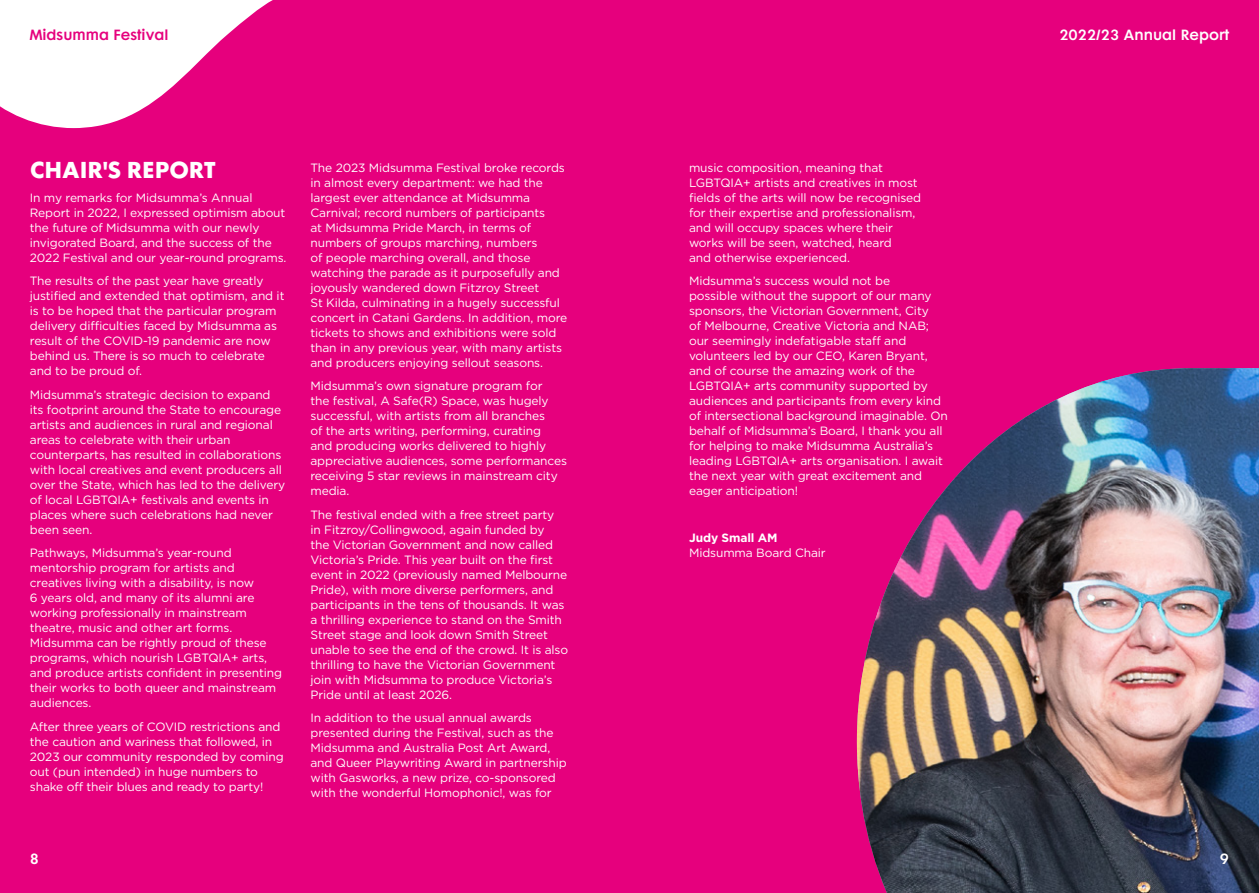
<style>
.page{position:relative;width:1259px;height:893px;background:#e6007d}
.page>*{position:absolute;margin:0;border:0;box-sizing:border-box;transform-origin:0 0}
.t1{font:21px "Futura Maxi CG Bold";letter-spacing:-.005em;color:#fff}
.t2{font:13.5px "Futura Maxi CG Demi";color:#fff}
.t3{font:13.5px "Futura Maxi CG Demi";color:#e6007d}
.t4{font:12px/15px "Gotham";letter-spacing:-.01em;color:#fff}
.t5{font:700 12px "Gotham";letter-spacing:-.01em;color:#fff}
</style>
<div class="page">
<svg style="left:0;top:0;width:273px;height:128px"></svg>
<img style="left:857px;top:368px;width:402px;height:525px">
<p class="t3" style="left:30px;top:27px;width:140px">Midsumma Festival</p>
<p class="t2" style="left:1059px;top:27px;width:171px">2022/23 Annual Report</p>
<h1 class="t1" style="left:30px;top:156px;width:187px">CHAIR'S REPORT</h1>
<p class="t4" style="left:30px;top:190px;width:258px">In my remarks for Midsumma’s Annual Report in 2022, I expressed optimism about the future of Midsumma with our newly invigorated Board, and the success of the 2022 Festival and our year-round programs.</p>
<p class="t4" style="left:30px;top:273px;width:256px">The results of the past year have greatly justified and extended that optimism, and it is to be hoped that the particular program delivery difficulties faced by Midsumma as result of the COVID-19 pandemic are now behind us. There is so much to celebrate and to be proud of.</p>
<p class="t4" style="left:30px;top:387px;width:257px">Midsumma’s strategic decision to expand its footprint around the State to encourage artists and audiences in rural and regional areas to celebrate with their urban counterparts, has resulted in collaborations with local creatives and event producers all over the State, which has led to the delivery of local LGBTQIA+ festivals and events in places where such celebrations had never been seen.</p>
<p class="t4" style="left:30px;top:545px;width:254px">Pathways, Midsumma’s year-round mentorship program for artists and creatives living with a disability, is now<br>6 years old, and many of its alumni are working professionally in mainstream theatre, music and other art forms.<br>Midsumma can be rightly proud of these programs, which nourish LGBTQIA+ arts, and produce artists confident in presenting their works to both queer and mainstream audiences.</p>
<p class="t4" style="left:30px;top:719px;width:255px">After three years of COVID restrictions and the caution and wariness that followed, in 2023 our community responded by coming out (pun intended) in huge numbers to shake off their blues and ready to party!</p>
<p class="t4" style="left:310px;top:160px;width:258px">The 2023 Midsumma Festival broke records in almost every department: we had the largest ever attendance at Midsumma Carnival; record numbers of participants<br>at Midsumma Pride March, in terms of numbers of groups marching, numbers<br>of people marching overall, and those watching the parade as it purposefully and joyously wandered down Fitzroy Street<br>St Kilda, culminating in a hugely successful concert in Catani Gardens. In addition, more tickets to shows and exhibitions were sold than in any previous year, with many artists and producers enjoying sellout seasons.</p>
<p class="t4" style="left:310px;top:378px;width:258px">Midsumma’s own signature program for<br>the festival, A Safe(R) Space, was hugely successful, with artists from all branches<br>of the arts writing, performing, curating<br>and producing works delivered to highly appreciative audiences, some performances receiving 5 star reviews in mainstream city media.</p>
<p class="t4" style="left:310px;top:507px;width:259px">The festival ended with a free street party<br>in Fitzroy/Collingwood, again funded by<br>the Victorian Government and now called Victoria’s Pride. This year built on the first event in 2022 (previously named Melbourne Pride), with more diverse performers, and participants in the tens of thousands. It was a thrilling experience to stand on the Smith Street stage and look down Smith Street unable to see the end of the crowd. It is also thrilling to have the Victorian Government join with Midsumma to produce Victoria’s Pride until at least 2026.</p>
<p class="t4" style="left:310px;top:710px;width:258px">In addition to the usual annual awards presented during the Festival, such as the Midsumma and Australia Post Art Award, and Queer Playwriting Award in partnership with Gasworks, a new prize, co-sponsored with the wonderful Homophonic!, was for</p>
<p class="t4" style="left:689px;top:160px;width:234px">music composition, meaning that LGBTQIA+ artists and creatives in most fields of the arts will now be recognised for their expertise and professionalism, and will occupy spaces where their works will be seen, watched, heard<br>and otherwise experienced.</p>
<p class="t4" style="left:689px;top:273px;width:260px">Midsumma’s success would not be<br>possible without the support of our many sponsors, the Victorian Government, City<br>of Melbourne, Creative Victoria and NAB; our seemingly indefatigable staff and volunteers led by our CEO, Karen Bryant, and of course the amazing work of the LGBTQIA+ arts community supported by audiences and participants from every kind of intersectional background imaginable. On behalf of Midsumma’s Board, I thank you all for helping to make Midsumma Australia’s leading LGBTQIA+ arts organisation. I await the next year with great excitement and eager anticipation!</p>
<p class="t5" style="left:689px;top:530px;width:90px">Judy Small AM</p>
<p class="t4" style="left:689px;top:545px;width:138px">Midsumma Board Chair</p>
<p class="t2" style="left:30px;top:850px;width:11px">8</p>
<p class="t2" style="left:1220px;top:850px;width:11px">9</p>
</div>
